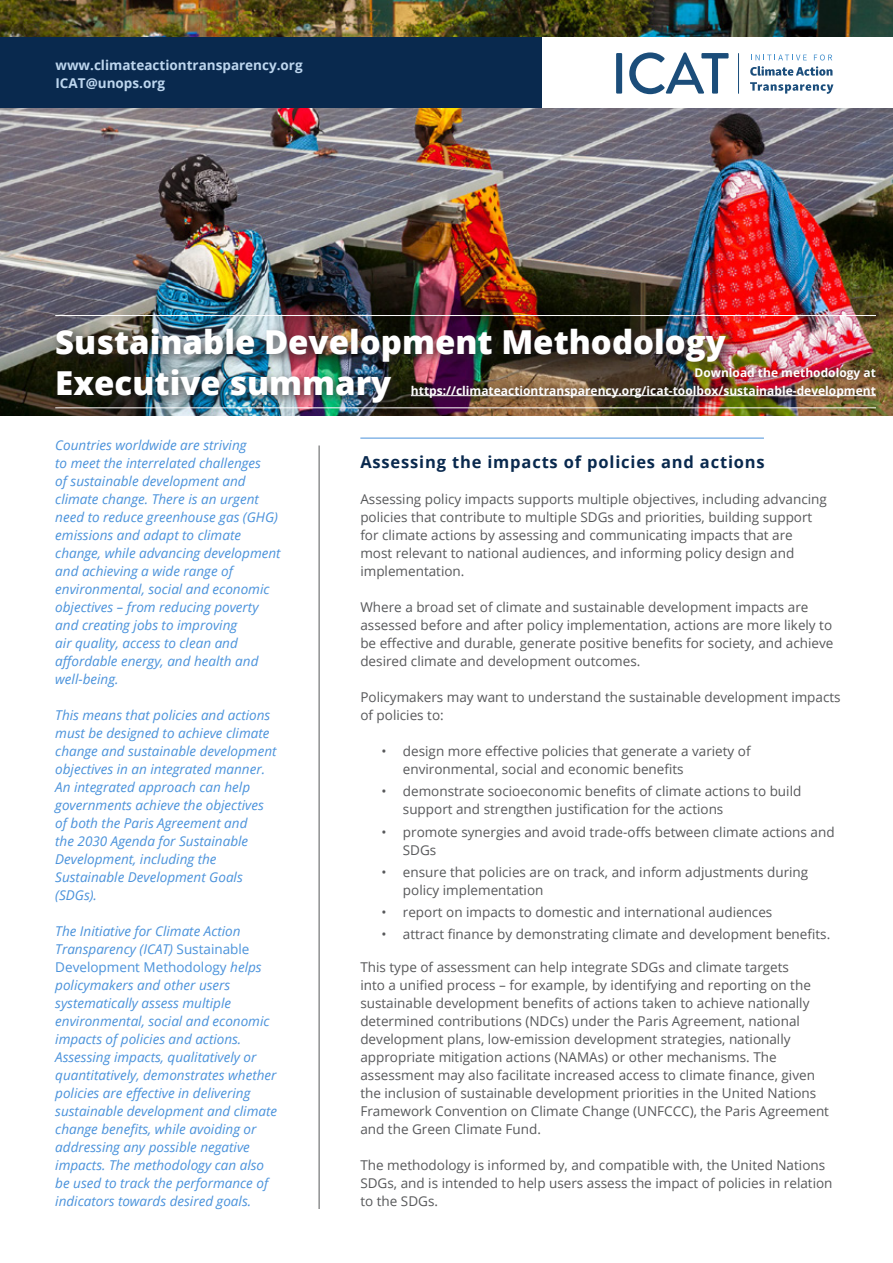
<style>
.page{position:relative;width:893px;height:1263px;background:#fff}
.page>*{position:absolute;margin:0;border:0;box-sizing:border-box;transform-origin:0 0}
.t1{font:800 33px/40.5px "Open Sans";color:#fff}
.Head_2{font:700 16.5px "Open Sans";letter-spacing:.05em;color:#09294e}
.Body{font:13.5px/18px "Open Sans";color:#57585a}
.Body-2{font:italic 13.5px/18px "Open Sans";color:#4a92db}
.t2{font:700 13.5px "Open Sans";color:#bdd6ee}
.Introductury_text{font:700 12px/18px "Open Sans";color:#fff;text-align:right}
.s1{font-style:normal}
</style>
<div class="page">
<img style="left:0;top:0;width:893px;height:415px">
<div style="left:0;top:37px;width:893px;height:70px;background:#fff"></div>
<hr style="left:319px;top:445px;width:1px;height:764px;background:#57585a">
<hr style="left:360px;top:438px;width:404px;height:1px;background:#4a92db">
<hr style="left:55px;top:315px;width:821px;height:1px;background:#fff">
<hr style="left:738px;top:53px;width:1px;height:41px;background:#1b4e7c">
<div style="left:616px;top:53px;width:6px;height:41px;background:#1b4d7a"></div>
<svg style="left:629px;top:52px;width:100px;height:42px"></svg>
<svg style="left:750px;top:54px;width:82px;height:22px"></svg>
<svg style="left:750px;top:82px;width:83px;height:12px"></svg>
<div style="left:0;top:37px;width:542px;height:71px;background:#09294e"></div>
<div style="left:51px;top:323px;width:686px;height:92px;background:#231f20;opacity:.75"></div>
<div style="left:404px;top:361px;width:482px;height:47px;background:#231f20;opacity:.75"></div>
<hr style="left:411px;top:395px;width:465px;height:1px;background:#fff">
<p class="t2" style="left:55px;top:56px;width:249px">www.climateactiontransparency.org</p>
<p class="t2" style="left:55px;top:74px;width:111px">ICAT@unops.org</p>
<p class="t1" style="left:55px;top:320px;width:672px">Sustainable Development Methodology<br>Executive summary</p>
<p class="Introductury_text" style="left:411px;top:363px;width:467px">Download the methodology at https://climateactiontransparency.org/icat-toolbox/sustainable-development</p>
<p class="Body-2" style="left:55px;top:436px;width:227px">Countries worldwide are striving<br>to meet the interrelated challenges<br>of sustainable development and climate change. There is an urgent need to reduce greenhouse gas (GHG) emissions and adapt to climate change, while advancing development and achieving a wide range of environmental, social and economic objectives – from reducing poverty and creating jobs to improving<br>air quality, access to clean and affordable energy, and health and well-being.</p>
<p class="Body-2" style="left:55px;top:706px;width:223px">This means that policies and actions must be designed to achieve climate change and sustainable development objectives in an integrated manner.<br>An integrated approach can help governments achieve the objectives of both the Paris Agreement and<br>the 2030 Agenda for Sustainable<br>Development, including the<br>Sustainable Development Goals (SDGs).</p>
<p class="Body-2" style="left:55px;top:922px;width:223px">The Initiative for Climate Action Transparency (ICAT) <span class="s1">Sustainable Development Methodology</span> helps policymakers and other users systematically assess multiple environmental, social and economic impacts of policies and actions.<br>Assessing impacts, qualitatively or quantitatively, demonstrates whether policies are effective in delivering sustainable development and climate change benefits, while avoiding or addressing any possible negative impacts. The methodology can also be used to track the performance of indicators towards desired goals.</p>
<p class="Head_2" style="left:360px;top:450px;width:406px">Assessing the impacts of policies and actions</p>
<p class="Body" style="left:360px;top:490px;width:468px">Assessing policy impacts supports multiple objectives, including advancing policies that contribute to multiple SDGs and priorities, building support for climate actions by assessing and communicating impacts that are most relevant to national audiences, and informing policy design and implementation.</p>
<p class="Body" style="left:360px;top:598px;width:475px">Where a broad set of climate and sustainable development impacts are assessed before and after policy implementation, actions are more likely to be effective and durable, generate positive benefits for society, and achieve desired climate and development outcomes.</p>
<p class="Body" style="left:360px;top:688px;width:482px">Policymakers may want to understand the sustainable development impacts of policies to:</p>
<p class="Body" style="left:403px;top:742px;width:349px;text-indent:-21px">• design more effective policies that generate a variety of environmental, social and economic benefits</p>
<p class="Body" style="left:403px;top:782px;width:400px;text-indent:-21px">• demonstrate socioeconomic benefits of climate actions to build support and strengthen justification for the actions</p>
<p class="Body" style="left:403px;top:822px;width:433px;text-indent:-21px">• promote synergies and avoid trade-offs between climate actions and<br>SDGs</p>
<p class="Body" style="left:403px;top:863px;width:407px;text-indent:-21px">• ensure that policies are on track, and inform adjustments during policy implementation</p>
<p class="Body" style="left:382px;top:903px;width:392px">• report on impacts to domestic and international audiences</p>
<p class="Body" style="left:382px;top:925px;width:450px">• attract finance by demonstrating climate and development benefits.</p>
<p class="Body" style="left:360px;top:958px;width:470px">This type of assessment can help integrate SDGs and climate targets<br>into a unified process – for example, by identifying and reporting on the sustainable development benefits of actions taken to achieve nationally determined contributions (NDCs) under the Paris Agreement, national development plans, low-emission development strategies, nationally appropriate mitigation actions (NAMAs) or other mechanisms. The assessment may also facilitate increased access to climate finance, given the inclusion of sustainable development priorities in the United Nations Framework Convention on Climate Change (UNFCCC), the Paris Agreement and the Green Climate Fund.</p>
<p class="Body" style="left:360px;top:1156px;width:474px">The methodology is informed by, and compatible with, the United Nations<br>SDGs, and is intended to help users assess the impact of policies in relation to the SDGs.</p>
</div>
